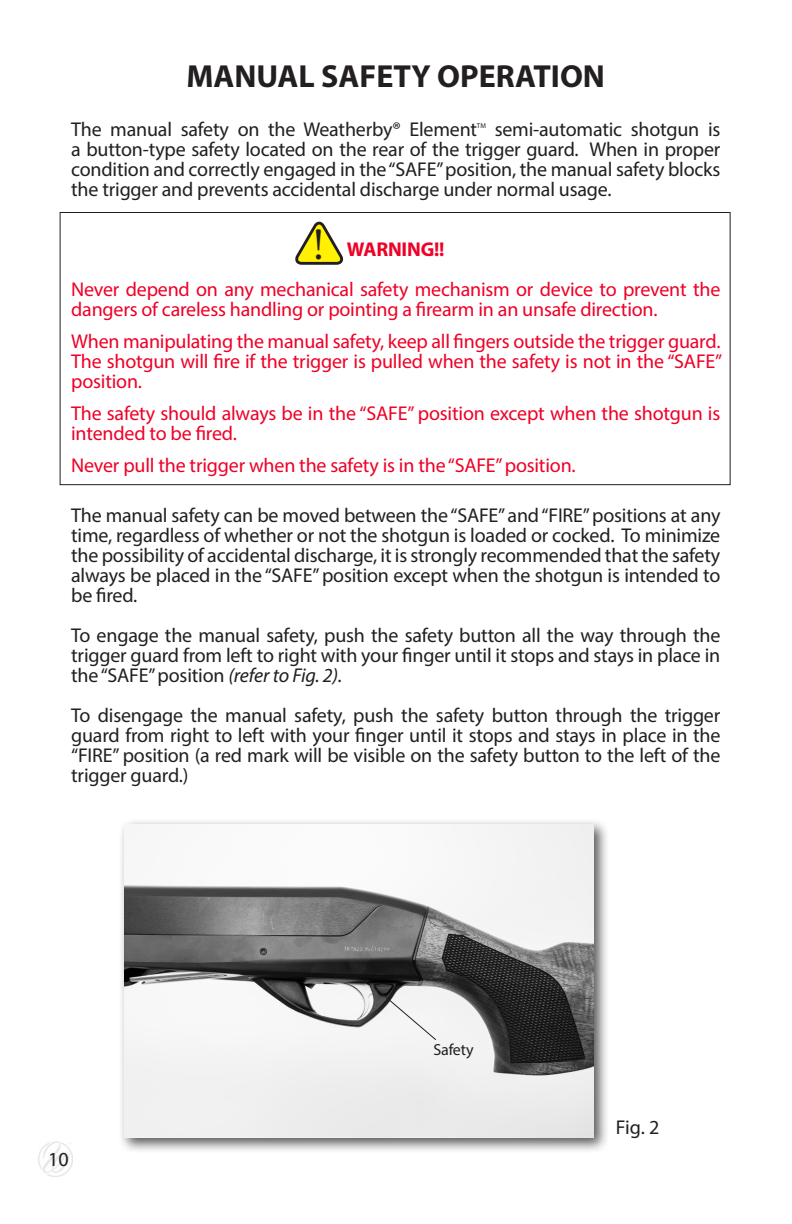
<style>
.page{position:relative;width:792px;height:1224px;background:#fff}
.page>*{position:absolute;margin:0;border:0;box-sizing:border-box;transform-origin:0 0}
.t1{font:44.6px "Minion Pro";color:#231f20}
.t2{font:700 32px "Myriad Pro";color:#231f20}
.t3{font:20px/20px "Myriad Pro";letter-spacing:-.01em;color:#231f20;text-align:justify}
.t4{font:20px/20px "Myriad Pro";letter-spacing:-.01em;color:#ef0027}
.t5{font:700 20px "Myriad Pro";letter-spacing:-.01em;color:#ef0027}
.t6{font:16px "Myriad Pro";letter-spacing:-.01em;color:#231f20}
.t7{font:7px "Myriad Pro";color:#231f20}
.s1{font-style:italic}
</style>
<div class="page">
<img style="left:38px;top:1142px;width:35px;height:35px">
<div style="left:60px;top:212px;width:671px;height:273px;border:1px solid #231f20"></div>
<svg style="left:295px;top:222px;width:49px;height:43px"></svg>
<div style="left:118px;top:818px;width:492px;height:335px;background:#231f20;opacity:.75"></div>
<img style="left:124px;top:824px;width:470px;height:314px">
<svg style="left:375px;top:987px;width:62px;height:54px"></svg>
<p class="t2" style="left:187px;top:55px;width:420px">MANUAL SAFETY OPERATION</p>
<p class="t3" style="left:71px;top:119px;width:407px">The manual safety on the Weatherby® Element</p>
<p class="t7" style="left:477px;top:121px;width:11px">TM</p>
<p class="t3" style="left:71px;top:119px;width:651px;text-indent:424px">semi-automatic shotgun is a button-type safety located on the rear of the trigger guard. When in proper condition and correctly engaged in the “SAFE” position, the manual safety blocks the trigger and prevents accidental discharge under normal usage.</p>
<p class="t1" style="left:313px;top:215px;width:14px">!</p>
<p class="t5" style="left:347px;top:236px;width:99px">WARNING!!</p>
<p class="t4" style="left:71px;top:279px;width:651px">Never depend on any mechanical safety mechanism or device to prevent the dangers of careless handling or pointing a firearm in an unsafe direction.</p>
<p class="t4" style="left:71px;top:331px;width:653px;text-align:justify">When manipulating the manual safety, keep all fingers outside the trigger guard.<br>The shotgun will fire if the trigger is pulled when the safety is not in the “SAFE” position.</p>
<p class="t4" style="left:71px;top:403px;width:651px">The safety should always be in the “SAFE” position except when the shotgun is intended to be fired.</p>
<p class="t4" style="left:71px;top:455px;width:506px">Never pull the trigger when the safety is in the “SAFE” position.</p>
<p class="t3" style="left:71px;top:505px;width:651px">The manual safety can be moved between the “SAFE” and “FIRE” positions at any time, regardless of whether or not the shotgun is loaded or cocked. To minimize the possibility of accidental discharge, it is strongly recommended that the safety always be placed in the “SAFE” position except when the shotgun is intended to be fired.</p>
<p class="t3" style="left:71px;top:625px;width:651px">To engage the manual safety, push the safety button all the way through the trigger guard from left to right with your finger until it stops and stays in place in the “SAFE” position <span class="s1">(refer to Fig. 2).</span></p>
<p class="t3" style="left:71px;top:705px;width:651px">To disengage the manual safety, push the safety button through the trigger guard from right to left with your finger until it stops and stays in place in the “FIRE” position (a red mark will be visible on the safety button to the left of the trigger guard.)</p>
<p class="t3" style="left:48px;top:1149px;width:22px">10</p>
<p class="t6" style="left:433px;top:1040px;width:42px">Safety</p>
<p class="t3" style="left:616px;top:1117px;width:45px">Fig. 2</p>
</div>
